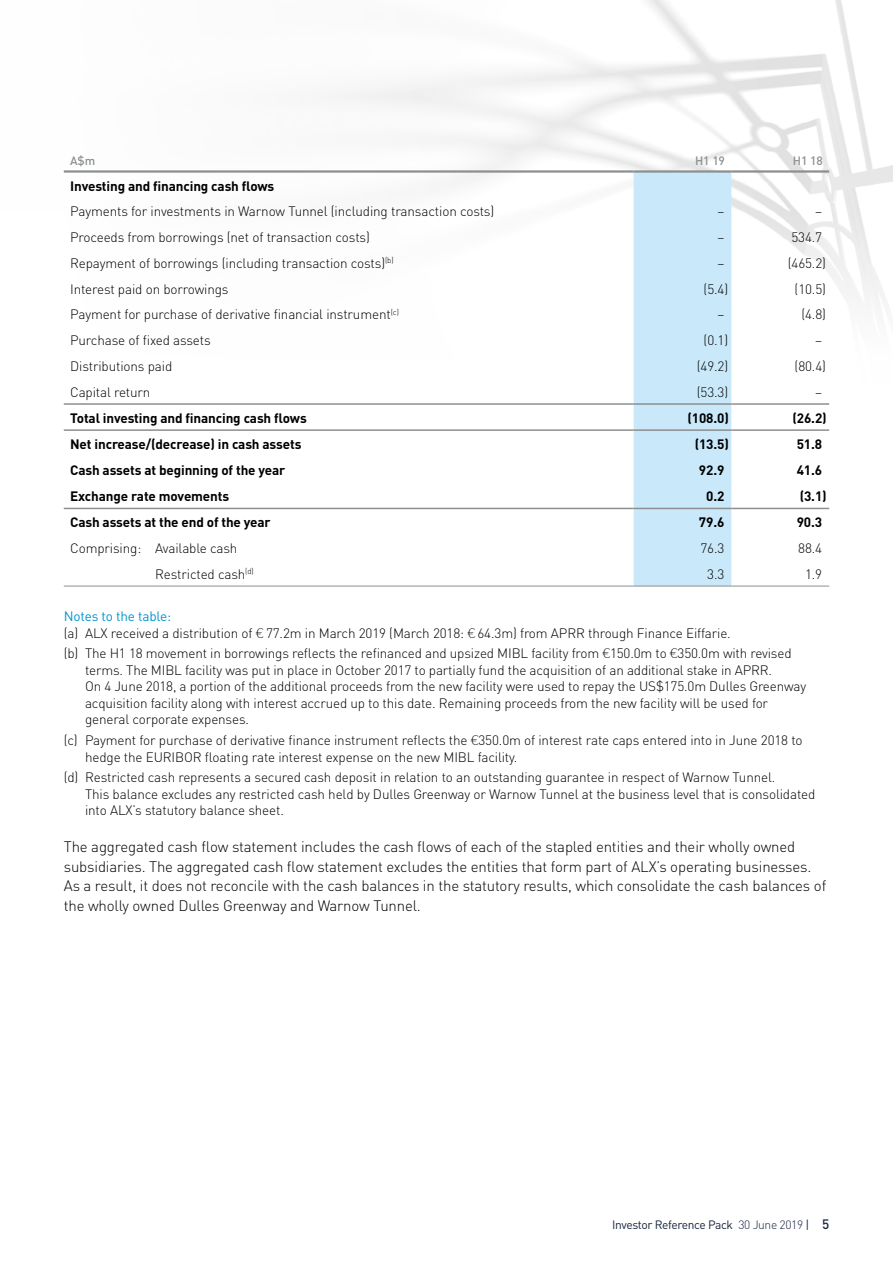
<style>
.page{position:relative;width:893px;height:1263px;background:#fff}
.page>*{position:absolute;margin:0;border:0;box-sizing:border-box;transform-origin:0 0}
.t1{font:300 15px/19.5px "DIN";letter-spacing:-.01em;color:#000}
.t2{font:300 13.5px/16.5px "DIN";letter-spacing:-.01em;color:#000}
.t3{font:700 13.5px "DIN";letter-spacing:-.01em;color:#000}
.t4{font:12px "DIN";letter-spacing:-.03em;color:#18243d}
.t5{font:500 12px "DIN";letter-spacing:-.01em;color:#8c8e8f}
.s1{font-weight:400;color:#0096d0}
.s2{font-family:"Lato"}
.s3{font-weight:300}
.s4{font-weight:500;font-size:13.5px}
</style>
<div class="page">
<img style="left:63px;top:0;width:830px;height:383px">
<div style="left:634px;top:173px;width:97px;height:413px;background:#c9e9fb"></div>
<hr style="left:64px;top:170px;width:570px;height:3px;background:#8c8e8f">
<hr style="left:634px;top:170px;width:97px;height:3px;background:#8c8e8f">
<hr style="left:731px;top:170px;width:98px;height:3px;background:#8c8e8f">
<hr style="left:64px;top:403px;width:570px;height:2px;background:#8c8e8f">
<hr style="left:634px;top:403px;width:97px;height:2px;background:#8c8e8f">
<hr style="left:731px;top:403px;width:98px;height:2px;background:#8c8e8f">
<hr style="left:64px;top:429px;width:570px;height:2px;background:#8c8e8f">
<hr style="left:634px;top:429px;width:97px;height:2px;background:#8c8e8f">
<hr style="left:731px;top:429px;width:98px;height:2px;background:#8c8e8f">
<hr style="left:64px;top:508px;width:570px;height:1px;background:#8c8e8f">
<hr style="left:634px;top:508px;width:97px;height:1px;background:#8c8e8f">
<hr style="left:731px;top:508px;width:98px;height:1px;background:#8c8e8f">
<hr style="left:64px;top:586px;width:570px;height:1px;background:#8c8e8f">
<hr style="left:634px;top:586px;width:97px;height:1px;background:#8c8e8f">
<hr style="left:731px;top:586px;width:98px;height:1px;background:#8c8e8f">
<p class="t5" style="left:70px;top:153px;width:27px">A$m</p>
<p class="t5" style="left:695px;top:153px;width:31px">H1 19</p>
<p class="t5" style="left:793px;top:153px;width:31px">H1 18</p>
<p class="t3" style="left:70px;top:177px;width:206px">Investing and financing cash flows</p>
<p class="t2" style="left:70px;top:203px;width:426px">Payments for investments in Warnow Tunnel (including transaction costs)</p>
<p class="t2" style="left:717px;top:203px;width:8px">–</p>
<p class="t2" style="left:815px;top:203px;width:8px">–</p>
<p class="t2" style="left:70px;top:229px;width:301px">Proceeds from borrowings (net of transaction costs)</p>
<p class="t2" style="left:717px;top:229px;width:8px">–</p>
<p class="t2" style="left:791px;top:229px;width:32px">534.7</p>
<p class="t2" style="left:70px;top:255px;width:325px">Repayment of borrowings (including transaction costs)<sup>(b)</sup></p>
<p class="t2" style="left:717px;top:255px;width:8px">–</p>
<p class="t2" style="left:788px;top:255px;width:40px">(465.2)</p>
<p class="t2" style="left:70px;top:280px;width:160px">Interest paid on borrowings</p>
<p class="t2" style="left:704px;top:280px;width:26px">(5.4)</p>
<p class="t2" style="left:795px;top:280px;width:33px">(10.5)</p>
<p class="t2" style="left:70px;top:306px;width:330px">Payment for purchase of derivative financial instrument<sup>(c)</sup></p>
<p class="t2" style="left:717px;top:306px;width:8px">–</p>
<p class="t2" style="left:801px;top:306px;width:26px">(4.8)</p>
<p class="t2" style="left:70px;top:332px;width:142px">Purchase of fixed assets</p>
<p class="t2" style="left:704px;top:332px;width:26px">(0.1)</p>
<p class="t2" style="left:815px;top:332px;width:8px">–</p>
<p class="t2" style="left:70px;top:358px;width:104px">Distributions paid</p>
<p class="t2" style="left:697px;top:358px;width:33px">(49.2)</p>
<p class="t2" style="left:795px;top:358px;width:33px">(80.4)</p>
<p class="t2" style="left:70px;top:383px;width:82px">Capital return</p>
<p class="t2" style="left:697px;top:383px;width:33px">(53.3)</p>
<p class="t2" style="left:815px;top:383px;width:8px">–</p>
<p class="t3" style="left:70px;top:409px;width:238px">Total investing and financing cash flows</p>
<p class="t3" style="left:687px;top:409px;width:43px">(108.0)</p>
<p class="t3" style="left:792px;top:409px;width:36px">(26.2)</p>
<p class="t3" style="left:70px;top:435px;width:233px">Net increase/(decrease) in cash assets</p>
<p class="t3" style="left:695px;top:435px;width:36px">(13.5)</p>
<p class="t3" style="left:797px;top:435px;width:27px">51.8</p>
<p class="t3" style="left:70px;top:461px;width:217px">Cash assets at beginning of the year</p>
<p class="t3" style="left:699px;top:461px;width:27px">92.9</p>
<p class="t3" style="left:797px;top:461px;width:27px">41.6</p>
<p class="t3" style="left:70px;top:487px;width:161px">Exchange rate movements</p>
<p class="t3" style="left:706px;top:487px;width:20px">0.2</p>
<p class="t3" style="left:800px;top:487px;width:29px">(3.1)</p>
<p class="t3" style="left:70px;top:513px;width:202px">Cash assets at the end of the year</p>
<p class="t3" style="left:699px;top:513px;width:27px">79.6</p>
<p class="t3" style="left:797px;top:513px;width:27px">90.3</p>
<p class="t2" style="left:70px;top:540px;width:169px">Comprising: Available cash</p>
<p class="t2" style="left:700px;top:540px;width:25px">76.3</p>
<p class="t2" style="left:798px;top:540px;width:25px">88.4</p>
<p class="t2" style="left:155px;top:565px;width:100px">Restricted cash<sup>(d)</sup></p>
<p class="t2" style="left:707px;top:565px;width:19px">3.3</p>
<p class="t2" style="left:805px;top:565px;width:19px">1.9</p>
<p class="t2" style="left:64px;top:608px;width:668px"><span class="s1">Notes to the table:<br></span>(a) ALX received a distribution of <span class="s2">€</span> 77.2m in March 2019 (March 2018: <span class="s2">€</span> 64.3m) from APRR through Finance Eiffarie.</p>
<p class="t2" style="left:85px;top:645px;width:723px;text-indent:-21px">(b) The H1 18 movement in borrowings reflects the refinanced and upsized MIBL facility from <span class="s2">€</span>150.0m to <span class="s2">€</span>350.0m with revised terms. The MIBL facility was put in place in October 2017 to partially fund the acquisition of an additional stake in APRR.<br>On 4 June 2018, a portion of the additional proceeds from the new facility were used to repay the US$175.0m Dulles Greenway acquisition facility along with interest accrued up to this date. Remaining proceeds from the new facility will be used for general corporate expenses.</p>
<p class="t2" style="left:85px;top:732px;width:719px;text-indent:-21px">(c) Payment for purchase of derivative finance instrument reflects the <span class="s2">€</span>350.0m of interest rate caps entered into in June 2018 to hedge the EURIBOR floating rate interest expense on the new MIBL facility.</p>
<p class="t2" style="left:85px;top:769px;width:732px;text-indent:-21px">(d) Restricted cash represents a secured cash deposit in relation to an outstanding guarantee in respect of Warnow Tunnel.<br>This balance excludes any restricted cash held by Dulles Greenway or Warnow Tunnel at the business level that is consolidated into ALX’s statutory balance sheet.</p>
<p class="t1" style="left:64px;top:837px;width:764px">The aggregated cash flow statement includes the cash flows of each of the stapled entities and their wholly owned subsidiaries. The aggregated cash flow statement excludes the entities that form part of ALX’s operating businesses.<br>As a result, it does not reconcile with the cash balances in the statutory results, which consolidate the cash balances of the wholly owned Dulles Greenway and Warnow Tunnel.</p>
<p class="t4" style="left:612px;top:1217px;width:219px">Investor Reference Pack <span class="s3">30 June 2019</span> | <span class="s4">5</span></p>
</div>
